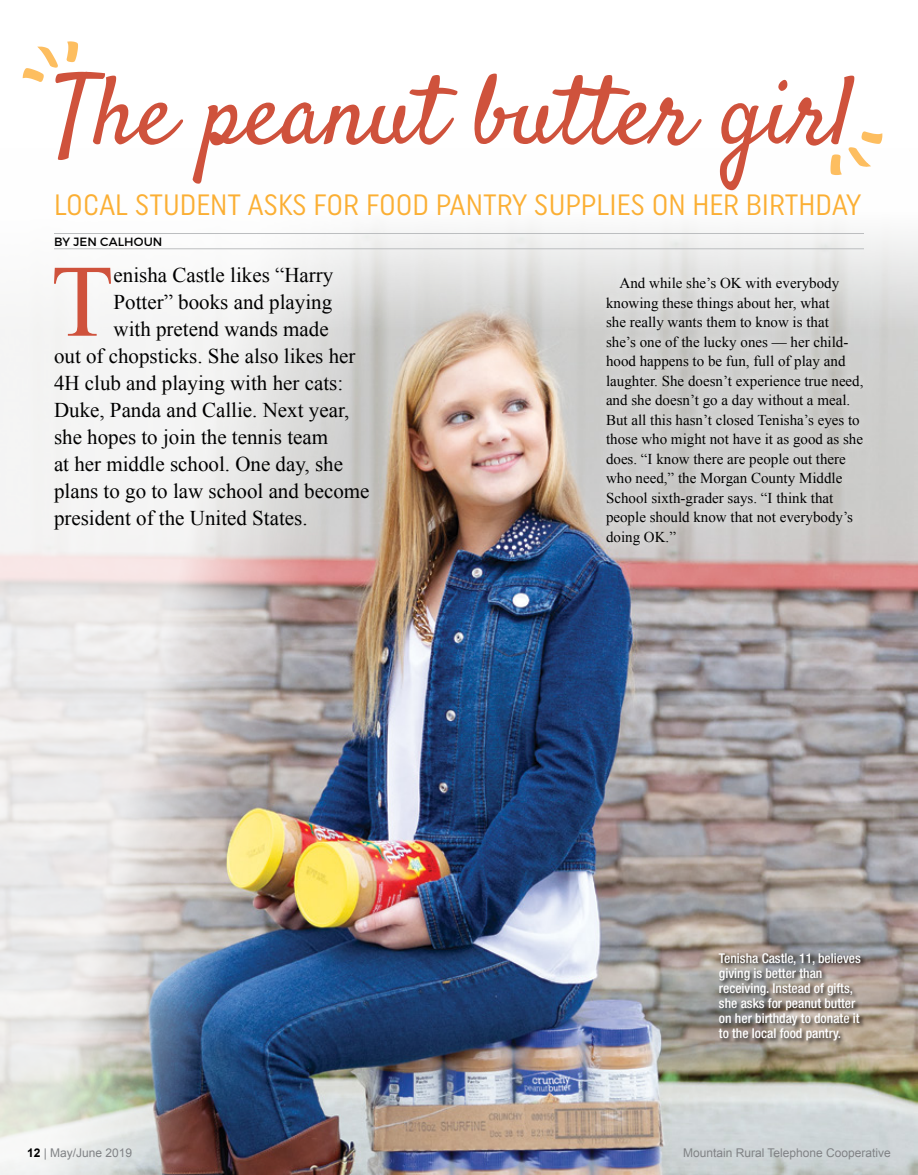
<style>
.page{position:relative;width:918px;height:1175px;background:#fff}
.page>*{position:absolute;margin:0;border:0;box-sizing:border-box;transform-origin:0 0}
.t1{font:102.6px "Times New Roman";color:#cf523c}
.t2{font:97.5px "Satisfy";color:#cf523c}
.t3{font:29.4px "Uniform Condensed";color:#fbaf34}
.t4{font:21px "Times New Roman";color:#000}
.t5{font:15px/19.5px "Times New Roman";color:#000}
.t6{font:500 condensed 13.5px/15px "Helvetica Neue LT Std";color:#fff}
.t7{font:12px "Arial";color:#808285}
.t8{font:12px "Montserrat";letter-spacing:.01em;color:#000}
.s1{font-weight:700;color:#000}
</style>
<div class="page">
<img style="left:406px;top:226px;width:512px;height:948px">
<img style="left:0;top:228px;width:406px;height:946px">
<hr style="left:54px;top:233px;width:810px;height:1px;background:#bcbec0">
<hr style="left:54px;top:248px;width:810px;height:1px;background:#bcbec0">
<div style="left:597px;top:268px;width:274px;height:286px;background:#fff;opacity:.75"></div>
<svg style="left:22px;top:41px;width:56px;height:41px"></svg>
<svg style="left:830px;top:131px;width:53px;height:44px"></svg>
<div style="left:718px;top:951px;width:148px;height:95px;background:#000;opacity:.75"></div>
<h2 class="t2" style="left:52px;top:51px;width:803px">The peanut butter girl</h2>
<h3 class="t3" style="left:54px;top:187px;width:809px">LOCAL STUDENT ASKS FOR FOOD PANTRY SUPPLIES ON HER BIRTHDAY</h3>
<p class="t8" style="left:54px;top:234px;width:110px">BY JEN CALHOUN</p>
<h1 class="t1" style="left:51px;top:232px;width:64px">T</h1>
<h3 class="t4" style="left:114px;top:260px;width:221px">enisha Castle likes “Harry</h3>
<h3 class="t4" style="left:114px;top:287px;width:220px">Potter” books and playing</h3>
<h3 class="t4" style="left:114px;top:314px;width:217px">with pretend wands made</h3>
<h3 class="t4" style="left:54px;top:341px;width:303px">out of chopsticks. She also likes her</h3>
<h3 class="t4" style="left:54px;top:368px;width:291px">4H club and playing with her cats:</h3>
<h3 class="t4" style="left:54px;top:395px;width:297px">Duke, Panda and Callie. Next year,</h3>
<h3 class="t4" style="left:54px;top:422px;width:276px">she hopes to join the tennis team</h3>
<h3 class="t4" style="left:54px;top:449px;width:291px">at her middle school. One day, she</h3>
<h3 class="t4" style="left:54px;top:476px;width:317px">plans to go to law school and become</h3>
<h3 class="t4" style="left:54px;top:503px;width:255px">president of the United States.</h3>
<p class="t5" style="left:606px;top:273px;width:259px;text-indent:13px">And while she’s OK with everybody knowing these things about her, what<br>she really wants them to know is that<br>she’s one of the lucky ones — her child&shy;hood happens to be fun, full of play and laughter. She doesn’t experience true need, and she doesn’t go a day without a meal.<br>But all this hasn’t closed Tenisha’s eyes to those who might not have it as good as she does. “I know there are people out there who need,” the Morgan County Middle School sixth-grader says. “I think that people should know that not everybody’s doing OK.”</p>
<p class="t6" style="left:719px;top:950px;width:143px">Tenisha Castle, 11, believes giving is better than receiving. Instead of gifts, she asks for peanut butter on her birthday to donate it to the local food pantry.</p>
<p class="t7" style="left:27px;top:1144px;width:107px"><span class="s1">12</span> | May/June 2019</p>
<p class="t7" style="left:683px;top:1144px;width:209px">Mountain Rural Telephone Cooperative</p>
</div>
